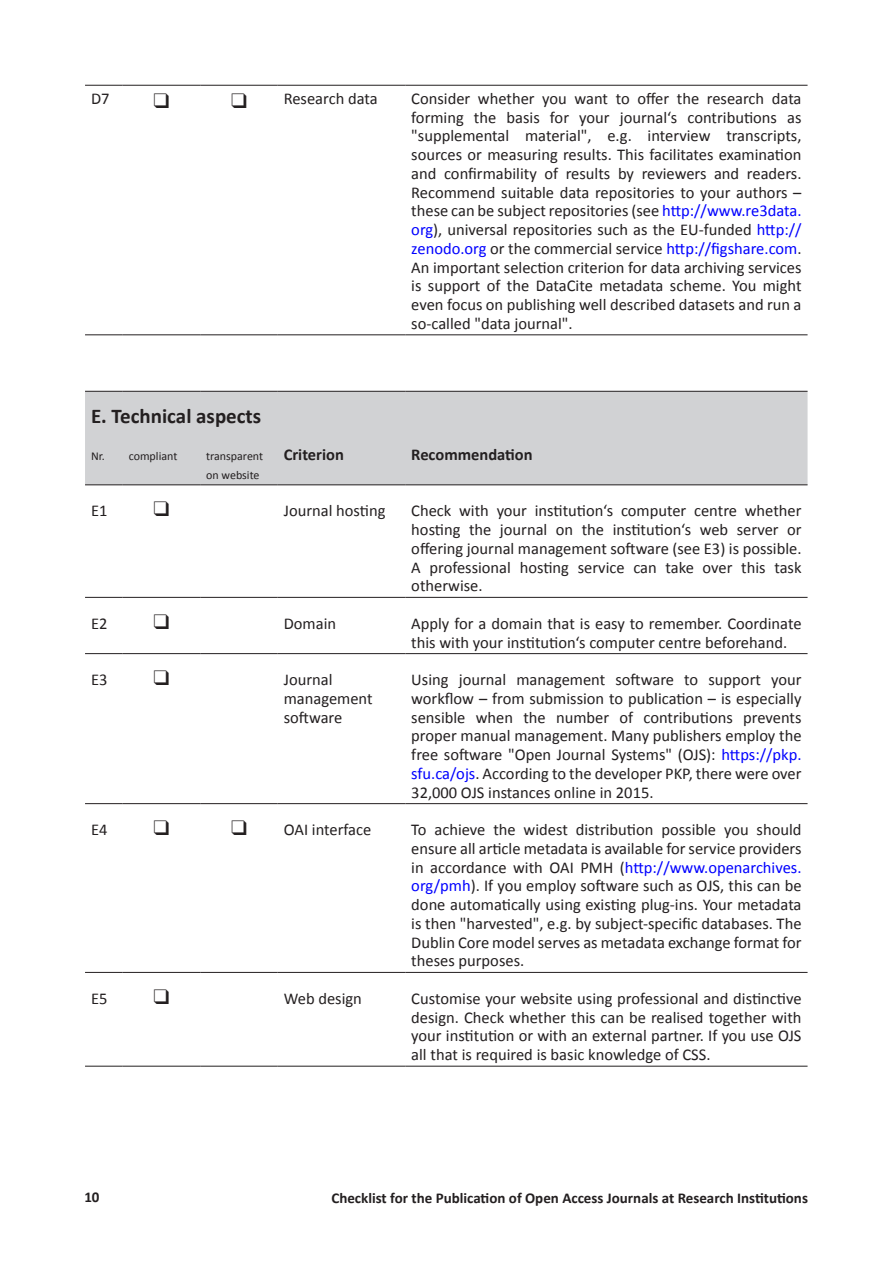
<style>
.page{position:relative;width:893px;height:1263px;background:#fff}
.page>*{position:absolute;margin:0;border:0;box-sizing:border-box;transform-origin:0 0}
.Überschrift_1{font:700 21px "Calibri";color:#231f20}
.t1{font:16.5px/18.8px "Calibri";color:#231f20;text-align:justify}
.t2{font:700 16.5px "Calibri";color:#231f20}
.t3{font:700 15px "Calibri";color:#231f20}
.t4{font:12px/18.8px "Calibri";color:#231f20}
.s1{color:#00f}
</style>
<div class="page">
<hr style="left:85px;top:85px;width:38px;height:1px;background:#231f20">
<hr style="left:123px;top:85px;width:77px;height:1px;background:#231f20">
<hr style="left:200px;top:85px;width:78px;height:1px;background:#231f20">
<hr style="left:278px;top:85px;width:127px;height:1px;background:#231f20">
<hr style="left:405px;top:85px;width:402px;height:1px;background:#231f20">
<hr style="left:85px;top:335px;width:38px;height:1px;background:#231f20">
<hr style="left:123px;top:335px;width:77px;height:1px;background:#231f20">
<hr style="left:200px;top:335px;width:78px;height:1px;background:#231f20">
<hr style="left:278px;top:335px;width:127px;height:1px;background:#231f20">
<hr style="left:405px;top:335px;width:402px;height:1px;background:#231f20">
<div style="left:85px;top:392px;width:722px;height:93px;background:#d1d2d4"></div>
<hr style="left:85px;top:391px;width:38px;height:1px;background:#231f20">
<hr style="left:123px;top:391px;width:77px;height:1px;background:#231f20">
<hr style="left:200px;top:391px;width:78px;height:1px;background:#231f20">
<hr style="left:278px;top:391px;width:127px;height:1px;background:#231f20">
<hr style="left:405px;top:391px;width:402px;height:1px;background:#231f20">
<hr style="left:85px;top:485px;width:38px;height:1px;background:#231f20">
<hr style="left:123px;top:485px;width:77px;height:1px;background:#231f20">
<hr style="left:200px;top:485px;width:78px;height:1px;background:#231f20">
<hr style="left:278px;top:485px;width:127px;height:1px;background:#231f20">
<hr style="left:405px;top:485px;width:402px;height:1px;background:#231f20">
<hr style="left:85px;top:597px;width:38px;height:1px;background:#231f20">
<hr style="left:123px;top:597px;width:77px;height:1px;background:#231f20">
<hr style="left:200px;top:597px;width:78px;height:1px;background:#231f20">
<hr style="left:278px;top:597px;width:127px;height:1px;background:#231f20">
<hr style="left:405px;top:597px;width:402px;height:1px;background:#231f20">
<hr style="left:85px;top:653px;width:38px;height:1px;background:#231f20">
<hr style="left:123px;top:653px;width:77px;height:1px;background:#231f20">
<hr style="left:200px;top:653px;width:78px;height:1px;background:#231f20">
<hr style="left:278px;top:653px;width:127px;height:1px;background:#231f20">
<hr style="left:405px;top:653px;width:402px;height:1px;background:#231f20">
<hr style="left:85px;top:803px;width:38px;height:1px;background:#231f20">
<hr style="left:123px;top:803px;width:77px;height:1px;background:#231f20">
<hr style="left:200px;top:803px;width:78px;height:1px;background:#231f20">
<hr style="left:278px;top:803px;width:127px;height:1px;background:#231f20">
<hr style="left:405px;top:803px;width:402px;height:1px;background:#231f20">
<hr style="left:85px;top:972px;width:38px;height:1px;background:#231f20">
<hr style="left:123px;top:972px;width:77px;height:1px;background:#231f20">
<hr style="left:200px;top:972px;width:78px;height:1px;background:#231f20">
<hr style="left:278px;top:972px;width:127px;height:1px;background:#231f20">
<hr style="left:405px;top:972px;width:402px;height:1px;background:#231f20">
<hr style="left:85px;top:1066px;width:38px;height:1px;background:#231f20">
<hr style="left:123px;top:1066px;width:77px;height:1px;background:#231f20">
<hr style="left:200px;top:1066px;width:78px;height:1px;background:#231f20">
<hr style="left:278px;top:1066px;width:127px;height:1px;background:#231f20">
<hr style="left:405px;top:1066px;width:402px;height:1px;background:#231f20">
<p class="t1" style="left:91px;top:89px;width:20px">D7</p>
<p class="t1" style="left:284px;top:89px;width:95px">Research data</p>
<p class="t1" style="left:411px;top:89px;width:392px">Consider whether you want to offer the research data forming the basis for your journal‘s contributions as "supplemental material", e.g. interview transcripts, sources or measuring results. This facilitates examination and confirmability of results by reviewers and readers.<br>Recommend suitable data repositories to your authors – these can be subject repositories (see <span class="s1">http://www.re3data. org</span>), universal repositories such as the EU-funded <span class="s1">http:// zenodo.org</span> or the commercial service <span class="s1">http://figshare.com</span>.<br>An important selection criterion for data archiving services is support of the DataCite metadata scheme. You might even focus on publishing well described datasets and run a so-called "data journal".</p>
<p class="Überschrift_1" style="left:91px;top:402px;width:172px">E. Technical aspects</p>
<p class="t4" style="left:91px;top:447px;width:15px">Nr.</p>
<p class="t4" style="left:129px;top:447px;width:50px">compliant</p>
<p class="t4" style="left:206px;top:447px;width:58px">transparent on website</p>
<p class="t2" style="left:284px;top:444px;width:62px">Criterion</p>
<p class="t2" style="left:411px;top:444px;width:123px">Recommendation</p>
<p class="t1" style="left:91px;top:501px;width:18px">E1</p>
<p class="t1" style="left:284px;top:501px;width:103px">Journal hosting</p>
<p class="t1" style="left:411px;top:501px;width:392px">Check with your institution‘s computer centre whether hosting the journal on the institution‘s web server or offering journal management software (see E3) is possible.<br>A professional hosting service can take over this task otherwise.</p>
<p class="t1" style="left:91px;top:614px;width:18px">E2</p>
<p class="t1" style="left:284px;top:614px;width:54px">Domain</p>
<p class="t1" style="left:411px;top:614px;width:392px">Apply for a domain that is easy to remember. Coordinate this with your institution‘s computer centre beforehand.</p>
<p class="t1" style="left:91px;top:670px;width:18px">E3</p>
<p class="t1" style="left:284px;top:670px;width:90px;text-align:left">Journal management software</p>
<p class="t1" style="left:411px;top:670px;width:392px">Using journal management software to support your workflow – from submission to publication – is especially sensible when the number of contributions prevents proper manual management. Many publishers employ the free software "Open Journal Systems" (OJS): <span class="s1">https://pkp. sfu.ca/ojs</span>. According to the developer PKP, there were over 32,000 OJS instances online in 2015.</p>
<p class="t1" style="left:91px;top:820px;width:18px">E4</p>
<p class="t1" style="left:284px;top:820px;width:89px">OAI interface</p>
<p class="t1" style="left:411px;top:820px;width:392px">To achieve the widest distribution possible you should ensure all article metadata is available for service providers in accordance with OAI PMH (<span class="s1">http://www.openarchives. org/pmh</span>). If you employ software such as OJS, this can be done automatically using existing plug-ins. Your metadata is then "harvested", e.g. by subject-specific databases. The Dublin Core model serves as metadata exchange format for theses purposes.</p>
<p class="t1" style="left:91px;top:989px;width:18px">E5</p>
<p class="t1" style="left:284px;top:989px;width:80px">Web design</p>
<p class="t1" style="left:411px;top:989px;width:392px">Customise your website using professional and distinctive design. Check whether this can be realised together with your institution or with an external partner. If you use OJS all that is required is basic knowledge of CSS.</p>
<p class="t3" style="left:84px;top:1187px;width:17px">10</p>
<p class="t3" style="left:331px;top:1188px;width:478px">Checklist for the Publication of Open Access Journals at Research Institutions</p>
</div>
